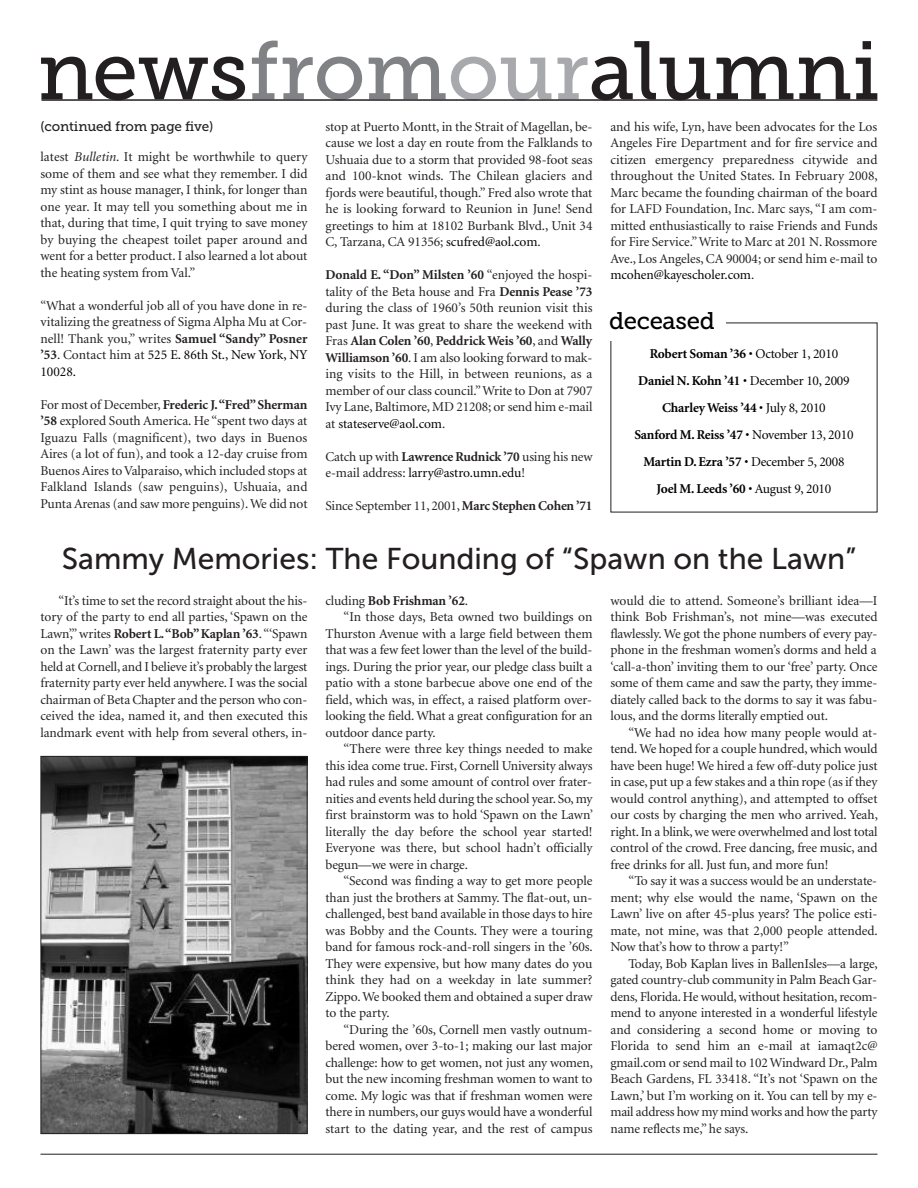
<style>
.page{position:relative;width:918px;height:1188px;background:#fff}
.page>*{position:absolute;margin:0;border:0;box-sizing:border-box;transform-origin:0 0}
.t1{font:82.5px "Museo Slab 500";color:#231f20}
.t2{font:30px "Museo Sans 500";color:#231f20}
.t3{font:24px "Museo Slab 500";letter-spacing:-.015em;color:#000}
.t4{font:13.5px/16.5px "Minion";letter-spacing:-.01em;color:#231f20;text-align:justify}
.t5{font:700 13.5px/27px "Minion";letter-spacing:-.015em;color:#000;text-align:center}
.t6{font:13.5px "Museo Slab 500";letter-spacing:-.01em;color:#231f20}
.t7{font:700 13.5px "Minion";letter-spacing:-.01em;color:#231f20}
.s1{color:#808285}
.s2{color:#a8a9ad}
.s3{font-style:italic}
.s4{font-weight:700}
.s5{color:#000}
.s6{font-weight:400}
</style>
<div class="page">
<hr style="left:41px;top:99px;width:836px;height:2px;background:#231f20">
<img style="left:42px;top:758px;width:264px;height:374px">
<div style="left:40px;top:756px;width:268px;height:378px;border:1px solid #231f20"></div>
<hr style="left:40px;top:1154px;width:838px;height:1px;background:#231f20">
<h1 class="t1" style="left:38px;top:41px;width:844px">news<span class="s1">from</span><span class="s2">our</span>alumni</h1>
<p class="t6" style="left:40px;top:122px;width:174px">(continued from page five)</p>
<p class="t4" style="left:40px;top:150px;width:269px">latest <span class="s3">Bulletin</span>. It might be worthwhile to query some of them and see what they remember. I did my stint as house manager, I think, for longer than one year. It may tell you something about me in that, during that time, I quit trying to save money by buying the cheapest toilet paper around and went for a better product. I also learned a lot about the heating system from Val.”</p>
<p class="t4" style="left:40px;top:298px;width:269px">“What a wonderful job all of you have done in re&shy;vitalizing the greatness of Sigma Alpha Mu at Cor&shy;nell! Thank you,” writes <span class="s4">Samuel “Sandy” Posner ’53</span>. Contact him at <span class="s5">525 E. 86th St., New York, NY 10028.</span></p>
<p class="t4" style="left:40px;top:397px;width:269px">For most of December, <span class="s4">Frederic J.“Fred”Sherman ’58</span> explored South America. He “spent two days at Iguazu Falls (magnificent), two days in Buenos Aires (a lot of fun), and took a 12-day cruise from Buenos Aires toValparaiso, which included stops at Falkland Islands (saw penguins), Ushuaia, and Punta Arenas (and saw more penguins).We did not</p>
<p class="t4" style="left:325px;top:119px;width:269px">stop at Puerto Montt, in the Strait of Magellan, be&shy;cause we lost a day en route from the Falklands to Ushuaia due to a storm that provided 98-foot seas and 100-knot winds. The Chilean glaciers and fjords were beautiful, though.” Fred also wrote that he is looking forward to Reunion in June! Send greetings to him at 18102 Burbank Blvd., Unit 34<br>C, Tarzana, CA 91356; <span class="s5">scufred@aol.com</span>.</p>
<p class="t4" style="left:325px;top:268px;width:269px"><span class="s4">Donald E. “Don” Milsten ’60</span> “enjoyed the hospi&shy;tality of the Beta house and Fra <span class="s4">Dennis Pease ’73 </span>during the class of 1960’s 50th reunion visit this past June. It was great to share the weekend with Fras <span class="s4">Alan Colen ’60</span>, <span class="s4">PeddrickWeis ’60</span>, and <span class="s4">Wally Williamson ’60</span>. I am also looking forward to mak&shy;ing visits to the Hill, in between reunions, as a member of our class council.”Write to Don at 7907<br>Ivy Lane, Baltimore, MD 21208; or send him e-mail at <span class="s5">stateserve@aol.com</span>.</p>
<p class="t4" style="left:326px;top:449px;width:269px">Catch up with <span class="s4">Lawrence Rudnick ’70</span> using his new e-mail address: <span class="s5">larry@astro.umn.edu</span>!</p>
<p class="t4" style="left:326px;top:499px;width:269px">Since September 11, 2001, <span class="s4">Marc Stephen Cohen ’71</span></p>
<p class="t4" style="left:610px;top:119px;width:269px">and his wife, Lyn, have been advocates for the Los Angeles Fire Department and for fire service and citizen emergency preparedness citywide and throughout the United States. In February 2008, Marc became the founding chairman of the board for LAFD Foundation, Inc. Marc says, “I am com&shy;mitted enthusiastically to raise Friends and Funds for Fire Service.”Write to Marc at 201 N. Rossmore Ave., Los Angeles, CA 90004; or send him e-mail to <span class="s5">mcohen@kayescholer.com</span>.</p>
<h3 class="t3" style="left:609px;top:312px;width:107px">deceased</h3>
<p class="t5" style="left:634px;top:342px;width:221px">Robert Soman ’36 <span class="s6">• October 1, 2010<br></span>Daniel N.Kohn ’41 <span class="s6">• December 10, 2009<br></span>Charley Weiss ’44 <span class="s6">• July 8, 2010<br></span>Sanford M.Reiss ’47 <span class="s6">• November 13, 2010<br></span>Martin D.Ezra ’57 <span class="s6">• December 5, 2008<br></span>Joel M. Leeds ’60 <span class="s6">• August 9, 2010</span></p>
<h2 class="t2" style="left:62px;top:541px;width:796px">Sammy Memories: The Founding of “Spawn on the Lawn”</h2>
<p class="t4" style="left:40px;top:593px;width:269px;text-indent:18px">“It’s time to set the record straight about the his&shy;tory of the party to end all parties, ‘Spawn on the Lawn’,”writes <span class="s4">Robert L.“Bob”Kaplan ’63</span>.“‘Spawn on the Lawn’ was the largest fraternity party ever held at Cornell, and I believe it’s probably the largest fraternity party ever held anywhere. I was the social chairman of Beta Chapter and the person who con&shy;ceived the idea, named it, and then executed this landmark event with help from several others, in-</p>
<p class="t7" style="left:325px;top:595px;width:144px"><span class="s6">cluding</span> Bob Frishman ’62<span class="s6">.</span></p>
<p class="t4" style="left:344px;top:610px;width:250px">“In those days, Beta owned two buildings on</p>
<p class="t4" style="left:325px;top:626px;width:269px">Thurston Avenue with a large field between them</p>
<p class="t4" style="left:325px;top:643px;width:268px">that was a few feet lower than the level of the build-</p>
<p class="t4" style="left:325px;top:659px;width:268px">ings. During the prior year, our pledge class built a</p>
<p class="t4" style="left:326px;top:676px;width:269px">patio with a stone barbecue above one end of the</p>
<p class="t4" style="left:326px;top:692px;width:268px">field, which was, in effect, a raised platform over-</p>
<p class="t4" style="left:325px;top:709px;width:268px">looking the field. What a great configuration for an</p>
<p class="t4" style="left:325px;top:725px;width:112px">outdoor dance party.</p>
<p class="t4" style="left:344px;top:742px;width:250px">“There were three key things needed to make</p>
<p class="t4" style="left:326px;top:758px;width:269px">this idea come true. First, Cornell University always</p>
<p class="t4" style="left:326px;top:775px;width:268px">had rules and some amount of control over frater-</p>
<p class="t4" style="left:326px;top:791px;width:268px">nities and events held during the school year. So, my</p>
<p class="t4" style="left:326px;top:808px;width:269px">first brainstorm was to hold ‘Spawn on the Lawn’</p>
<p class="t4" style="left:326px;top:824px;width:269px">literally the day before the school year started!</p>
<p class="t4" style="left:326px;top:841px;width:269px">Everyone was there, but school hadn’t officially</p>
<p class="t4" style="left:325px;top:857px;width:144px">begun—we were in charge.</p>
<p class="t4" style="left:344px;top:874px;width:250px">“Second was finding a way to get more people</p>
<p class="t4" style="left:325px;top:890px;width:268px">than just the brothers at Sammy. The flat-out, un-</p>
<p class="t4" style="left:325px;top:907px;width:269px">challenged, best band available in those days to hire</p>
<p class="t4" style="left:326px;top:923px;width:269px">was Bobby and the Counts. They were a touring</p>
<p class="t4" style="left:326px;top:940px;width:269px">band for famous rock-and-roll singers in the ’60s.</p>
<p class="t4" style="left:326px;top:956px;width:269px">They were expensive, but how many dates do you</p>
<p class="t4" style="left:326px;top:973px;width:269px">think they had on a weekday in late summer?</p>
<p class="t4" style="left:326px;top:989px;width:269px">Zippo.We booked them and obtained a super draw</p>
<p class="t4" style="left:326px;top:1006px;width:66px">to the party.</p>
<p class="t4" style="left:344px;top:1022px;width:250px">“During the ’60s, Cornell men vastly outnum-</p>
<p class="t4" style="left:326px;top:1039px;width:269px">bered women, over 3-to-1; making our last major</p>
<p class="t4" style="left:326px;top:1055px;width:269px">challenge: how to get women, not just any women,</p>
<p class="t4" style="left:326px;top:1072px;width:269px">but the new incoming freshman women to want to</p>
<p class="t4" style="left:326px;top:1088px;width:269px">come. My logic was that if freshman women were</p>
<p class="t4" style="left:326px;top:1105px;width:269px">there in numbers, our guys would have a wonderful</p>
<p class="t4" style="left:326px;top:1121px;width:269px">start to the dating year, and the rest of campus</p>
<p class="t4" style="left:611px;top:593px;width:269px">would die to attend. Someone’s brilliant idea—I think Bob Frishman’s, not mine—was executed flawlessly. We got the phone numbers of every pay&shy;phone in the freshman women’s dorms and held a ‘call-a-thon’ inviting them to our ‘free’ party. Once some of them came and saw the party, they imme&shy;diately called back to the dorms to say it was fabu&shy;lous, and the dorms literally emptied out.</p>
<p class="t4" style="left:611px;top:725px;width:269px;text-indent:18px">“We had no idea how many people would at&shy;tend. We hoped for a couple hundred, which would have been huge! We hired a few off-duty police just in case, put up a few stakes and a thin rope (as if they would control anything), and attempted to offset our costs by charging the men who arrived. Yeah, right.In a blink,we were overwhelmed and lost total control of the crowd. Free dancing, free music, and free drinks for all. Just fun, and more fun!</p>
<p class="t4" style="left:611px;top:874px;width:269px;text-indent:18px">“To say it was a success would be an understate&shy;ment; why else would the name, ‘Spawn on the Lawn’ live on after 45-plus years? The police esti&shy;mate, not mine, was that 2,000 people attended.<br>Now that’s how to throw a party!”</p>
<p class="t4" style="left:611px;top:956px;width:269px;text-indent:18px">Today, Bob Kaplan lives in BallenIsles—a large, gated country-club community in Palm Beach Gar&shy;dens, Florida. He would, without hesitation, recom&shy;mend to anyone interested in a wonderful lifestyle and considering a second home or moving to Florida to send him an e-mail at iamaqt2c@ gmail.com or send mail to 102 Windward Dr., Palm Beach Gardens, FL 33418. “It’s not ‘Spawn on the Lawn,’ but I’m working on it. You can tell by my e&shy;mail address how my mind works and how the party name reflects me,” he says.</p>
</div>
